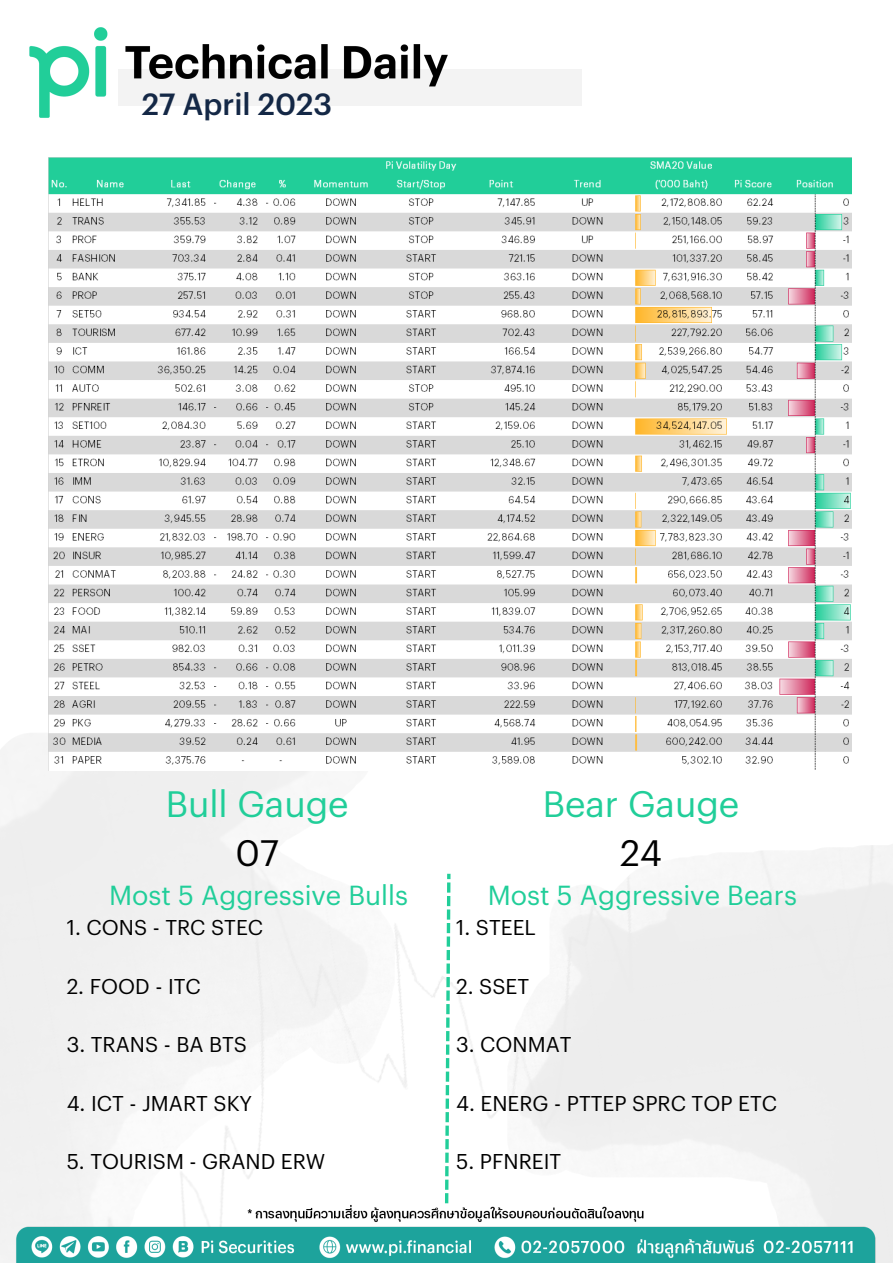
<style>
.page{position:relative;width:893px;height:1264px;background:#fff}
.page>*{position:absolute;margin:0;border:0;box-sizing:border-box;transform-origin:0 0}
.t1{font:36px "Graphik TH";color:#21ce99}
.t2{font:36px "Graphik TH";color:#000}
.t3{font:500 30px "Graphik TH";color:#142846}
.t4{font:27px "Graphik TH";color:#21ce99}
.t5{font:21px "Graphik TH";color:#000}
</style>
<div class="page">
<img style="left:0;top:711px;width:892px;height:488px">
<svg style="left:445px;top:1139px;width:3px;height:60px"></svg>
<svg style="left:445px;top:1125px;width:4px;height:10px"></svg>
<svg style="left:445px;top:1112px;width:4px;height:10px"></svg>
<svg style="left:445px;top:1098px;width:4px;height:10px"></svg>
<svg style="left:445px;top:1085px;width:4px;height:10px"></svg>
<svg style="left:446px;top:990px;width:3px;height:91px"></svg>
<svg style="left:446px;top:977px;width:4px;height:10px"></svg>
<svg style="left:446px;top:963px;width:4px;height:10px"></svg>
<svg style="left:446px;top:950px;width:4px;height:10px"></svg>
<svg style="left:446px;top:936px;width:4px;height:10px"></svg>
<svg style="left:446px;top:923px;width:4px;height:10px"></svg>
<svg style="left:447px;top:873px;width:3px;height:46px"></svg>
<img style="left:0;top:1199px;width:892px;height:63px">
<div style="left:118px;top:69px;width:463px;height:37px;background:#f3f3f3"></div>
<img style="left:29px;top:27px;width:419px;height:91px">
<img style="left:49px;top:157px;width:802px;height:613px">
<h2 class="t3" style="left:142px;top:81px;width:192px">27 April 2023</h2>
<h1 class="t1" style="left:166px;top:776px;width:184px">Bull Gauge</h1>
<h1 class="t2" style="left:235px;top:825px;width:45px">07</h1>
<h1 class="t1" style="left:542px;top:776px;width:198px">Bear Gauge</h1>
<h1 class="t2" style="left:620px;top:825px;width:44px">24</h1>
<p class="t4" style="left:109px;top:874px;width:300px">Most 5 Aggressive Bulls</p>
<p class="t5" style="left:67px;top:911px;width:198px">1. CONS - TRC STEC</p>
<p class="t4" style="left:488px;top:874px;width:310px">Most 5 Aggressive Bears</p>
<p class="t5" style="left:456px;top:911px;width:81px">1. STEEL</p>
<p class="t5" style="left:67px;top:970px;width:136px">2. FOOD - ITC</p>
<p class="t5" style="left:456px;top:970px;width:75px">2. SSET</p>
<p class="t5" style="left:67px;top:1028px;width:182px">3. TRANS - BA BTS</p>
<p class="t5" style="left:456px;top:1028px;width:117px">3. CONMAT</p>
<p class="t5" style="left:67px;top:1087px;width:187px">4. ICT - JMART SKY</p>
<p class="t5" style="left:456px;top:1087px;width:322px">4. ENERG - PTTEP SPRC TOP ETC</p>
<p class="t5" style="left:67px;top:1145px;width:260px">5. TOURISM - GRAND ERW</p>
<p class="t5" style="left:456px;top:1145px;width:107px">5. PFNREIT</p>
</div>
